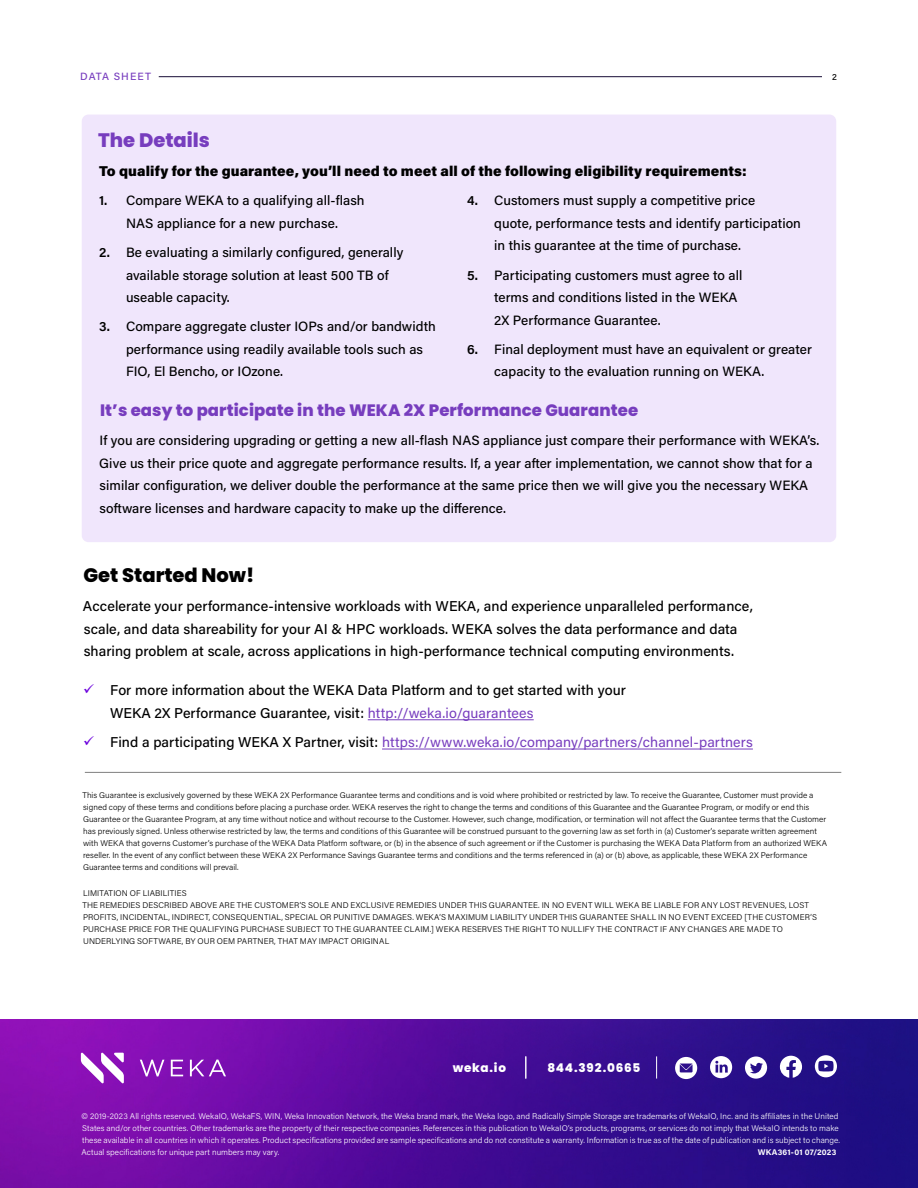
<style>
.page{position:relative;width:918px;height:1188px;background:#fff}
.page>*{position:absolute;margin:0;border:0;box-sizing:border-box;transform-origin:0 0}
.t1{font:800 19.5px "Poppins";color:#000}
.t2{font:800 19.5px "Poppins";color:#773dbe}
.t3{font:800 16.5px "Poppins";letter-spacing:.005em;color:#773dbe}
.t4{font:500 14.25px/22.5px "Acumin Pro";letter-spacing:.005em;color:#000}
.t5{font:14.25px "Acumin Pro";letter-spacing:.01em;color:#773dbe}
.t6{font:900 14.25px "Acumin Pro";letter-spacing:.005em;color:#000}
.t7{font:500 13.5px/22.5px "Acumin Pro";letter-spacing:.005em;color:#000}
.t8{font:800 12px "Poppins";letter-spacing:.06em;color:#fff}
.t9{font:500 10.5px "Acumin Pro";letter-spacing:.095em;color:#773dbe}
.t10{font:500 9px "Acumin Pro";color:#000}
.t11{font:300 8.25px/12px "Acumin Pro";letter-spacing:.01em;color:#000}
.t12{font:300 8.25px/12px "Acumin Pro";letter-spacing:.01em;color:#fff}
.t13{font:700 8.25px "Acumin Pro";letter-spacing:.02em;color:#fff}
.s1{font-weight:600}
.s2{font-weight:400;color:#773dbe}
.s3{font-weight:500;color:#000}
</style>
<div class="page">
<img style="left:0;top:1019px;width:918px;height:169px">
<svg style="left:656px;top:1056px;width:1px;height:23px"></svg>
<svg style="left:675px;top:1057px;width:22px;height:22px"></svg>
<svg style="left:815px;top:1055px;width:22px;height:22px"></svg>
<svg style="left:745px;top:1057px;width:22px;height:22px"></svg>
<svg style="left:710px;top:1056px;width:22px;height:22px"></svg>
<svg style="left:780px;top:1056px;width:22px;height:22px"></svg>
<svg style="left:526px;top:1056px;width:1px;height:23px"></svg>
<svg style="left:81px;top:1052px;width:43px;height:32px"></svg>
<svg style="left:140px;top:1060px;width:24px;height:16px"></svg>
<svg style="left:171px;top:1060px;width:12px;height:16px"></svg>
<svg style="left:190px;top:1060px;width:36px;height:16px"></svg>
<hr style="left:159px;top:76px;width:663px;height:1px;background:#180d36">
<div style="left:82px;top:115px;width:754px;height:427px;background:#f0e6fc;border-radius:7px"></div>
<hr style="left:368px;top:719px;width:166px;height:1px;background:#773dbe">
<hr style="left:382px;top:749px;width:371px;height:1px;background:#773dbe">
<hr style="left:85px;top:772px;width:756px;height:1px;background:#808080">
<p class="t9" style="left:80px;top:69px;width:72px">DATA SHEET</p>
<p class="t10" style="left:832px;top:70px;width:6px">2</p>
<h1 class="t2" style="left:98px;top:129px;width:113px">The Details</h1>
<h3 class="t6" style="left:99px;top:161px;width:649px">To qualify for the guarantee, you’ll need to meet all of the following eligibility requirements:</h3>
<h3 class="t7" style="left:99px;top:189px;width:267px;text-align:center"><span class="s1">1.</span> Compare WEKA to a qualifying all-flash<br>NAS appliance for a new purchase.</h3>
<h3 class="t7" style="left:126px;top:241px;width:279px;text-indent:-27px"><span class="s1">2.</span> Be evaluating a similarly configured, generally available storage solution at least 500 TB of useable capacity.</h3>
<h3 class="t7" style="left:126px;top:315px;width:311px;text-indent:-27px"><span class="s1">3.</span> Compare aggregate cluster IOPs and/or bandwidth performance using readily available tools such as<br>FIO, El Bencho, or IOzone.</h3>
<h3 class="t7" style="left:494px;top:189px;width:308px;text-indent:-27px"><span class="s1">4.</span> Customers must supply a competitive price<br>quote, performance tests and identify participation in this guarantee at the time of purchase.</h3>
<h3 class="t7" style="left:494px;top:263px;width:250px;text-indent:-27px"><span class="s1">5.</span> Participating customers must agree to all terms and conditions listed in the WEKA<br>2X Performance Guarantee.</h3>
<h3 class="t7" style="left:494px;top:337px;width:319px;text-indent:-27px"><span class="s1">6.</span> Final deployment must have an equivalent or greater capacity to the evaluation running on WEKA.</h3>
<h2 class="t3" style="left:100px;top:401px;width:540px">It’s easy to participate in the WEKA 2X Performance Guarantee</h2>
<p class="t7" style="left:99px;top:429px;width:722px">If you are considering upgrading or getting a new all-flash NAS appliance just compare their performance with WEKA’s.<br>Give us their price quote and aggregate performance results. If, a year after implementation, we cannot show that for a similar configuration, we deliver double the performance at the same price then we will give you the necessary WEKA software licenses and hardware capacity to make up the difference.</p>
<h1 class="t1" style="left:83px;top:564px;width:173px">Get Started Now!</h1>
<p class="t4" style="left:83px;top:595px;width:671px">Accelerate your performance-intensive workloads with WEKA, and experience unparalleled performance, scale, and data shareability for your AI &amp; HPC workloads. WEKA solves the data performance and data sharing problem at scale, across applications in high-performance technical computing environments.</p>
<h3 class="t4" style="left:110px;top:678px;width:517px">For more information about the WEKA Data Platform and to get started with your<br>WEKA 2X Performance Guarantee, visit: <span class="s2">http://weka.io/guarantees</span></h3>
<h3 class="t5" style="left:110px;top:732px;width:644px"><span class="s3">Find a participating WEKA X Partner, visit:</span> https://www.weka.io/company/partners/channel-partners</h3>
<p class="t11" style="left:82px;top:789px;width:746px">This Guarantee is exclusively governed by these WEKA 2X Performance Guarantee terms and conditions and is void where prohibited or restricted by law. To receive the Guarantee, Customer must provide a signed copy of these terms and conditions before placing a purchase order. WEKA reserves the right to change the terms and conditions of this Guarantee and the Guarantee Program, or modify or end this Guarantee or the Guarantee Program, at any time without notice and without recourse to the Customer. However, such change, modification, or termination will not affect the Guarantee terms that the Customer has previously signed. Unless otherwise restricted by law, the terms and conditions of this Guarantee will be construed pursuant to the governing law as set forth in (a) Customer’s separate written agreement with WEKA that governs Customer’s purchase of the WEKA Data Platform software, or (b) in the absence of such agreement or if the Customer is purchasing the WEKA Data Platform from an authorized WEKA reseller. In the event of any conflict between these WEKA 2X Performance Savings Guarantee terms and conditions and the terms referenced in (a) or (b) above, as applicable, these WEKA 2X Performance Guarantee terms and conditions will prevail.</p>
<p class="t11" style="left:82px;top:887px;width:736px">LIMITATION OF LIABILITIES<br>THE REMEDIES DESCRIBED ABOVE ARE THE CUSTOMER’S SOLE AND EXCLUSIVE REMEDIES UNDER THIS GUARANTEE. IN NO EVENT WILL WEKA BE LIABLE FOR ANY LOST REVENUES, LOST PROFITS, INCIDENTAL, INDIRECT, CONSEQUENTIAL, SPECIAL OR PUNITIVE DAMAGES. WEKA’S MAXIMUM LIABILITY UNDER THIS GUARANTEE SHALL IN NO EVENT EXCEED [THE CUSTOMER’S PURCHASE PRICE FOR THE QUALIFYING PURCHASE SUBJECT TO THE GUARANTEE CLAIM.] WEKA RESERVES THE RIGHT TO NULLIFY THE CONTRACT IF ANY CHANGES ARE MADE TO UNDERLYING SOFTWARE, BY OUR OEM PARTNER, THAT MAY IMPACT ORIGINAL</p>
<h3 class="t8" style="left:453px;top:1061px;width:55px">weka.io</h3>
<h3 class="t8" style="left:547px;top:1061px;width:94px">844.392.0665</h3>
<p class="t12" style="left:82px;top:1110px;width:760px">© 2019-2023 All rights reserved. WekaIO, WekaFS, WIN, Weka Innovation Network, the Weka brand mark, the Weka logo, and Radically Simple Storage are trademarks of WekaIO, Inc. and its affiliates in the United States and/or other countries. Other trademarks are the property of their respective companies. References in this publication to WekaIO’s products, programs, or services do not imply that WekaIO intends to make these available in all countries in which it operates. Product specifications provided are sample specifications and do not constitute a warranty. Information is true as of the date of publication and is subject to change.<br>Actual specifications for unique part numbers may vary.</p>
<p class="t13" style="left:758px;top:1146px;width:80px">WKA361-01 07/2023</p>
</div>
